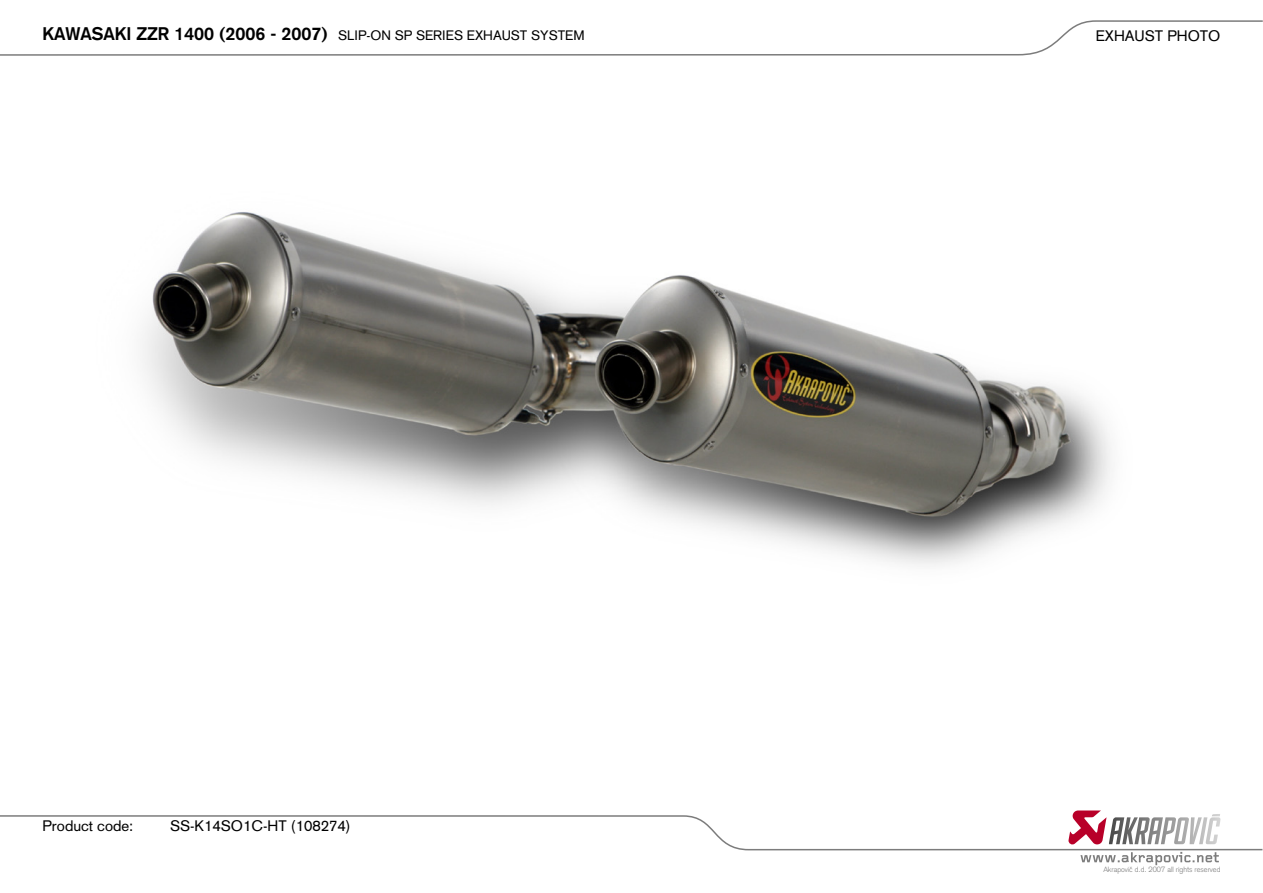
<style>
.page{position:relative;width:1263px;height:893px;background:#fff}
.page>*{position:absolute;margin:0;border:0;box-sizing:border-box;transform-origin:0 0}
.t1{font:15px "Akzidenz Grotesk";color:#000}
.t2{font:13.5px "Akzidenz Grotesk";color:#000}
.t3{font:300 7.5px "Akzidenz Grotesk";color:#7c7c7c}
.s1{font-weight:700;font-size:18px}
</style>
<div class="page">
<svg style="left:0;top:20px;width:1263px;height:36px"></svg>
<svg style="left:0;top:815px;width:1263px;height:36px"></svg>
<svg style="left:1068px;top:810px;width:152px;height:36px"></svg>
<svg style="left:1080px;top:852px;width:139px;height:13px"></svg>
<img style="left:142px;top:212px;width:969px;height:354px">
<p class="t2" style="left:42px;top:27px;width:544px"><span class="s1">KAWASAKI ZZR 1400 (2006 - 2007)</span> SLIP-ON SP SERIES EXHAUST SYSTEM</p>
<p class="t1" style="left:43px;top:817px;width:92px">Product code:</p>
<p class="t1" style="left:170px;top:817px;width:182px">SS-K14SO1C-HT (108274)</p>
<p class="t1" style="left:1096px;top:27px;width:126px">EXHAUST PHOTO</p>
<p class="t3" style="left:1103px;top:865px;width:119px">Akrapovič d.d. 2007 all rights reserved</p>
</div>
